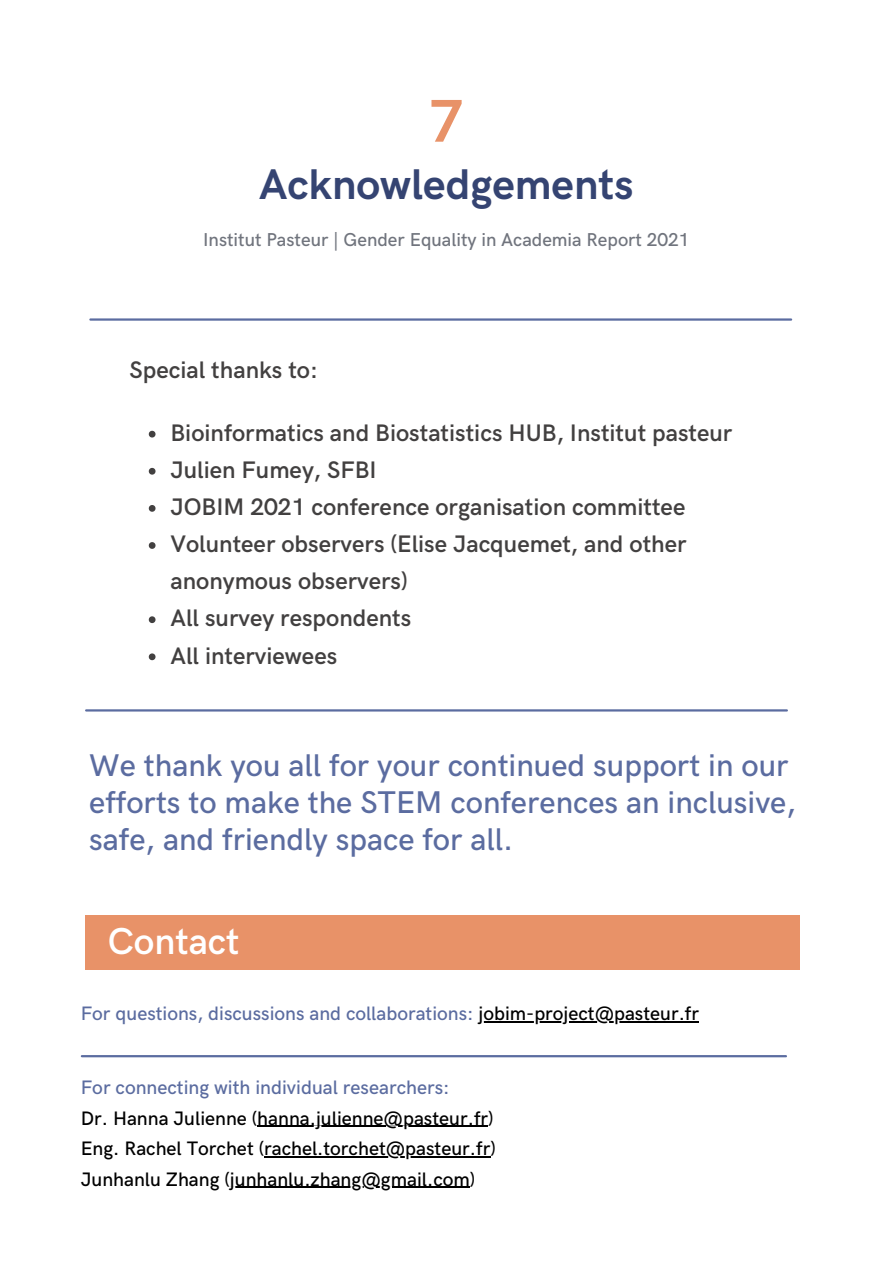
<style>
.page{position:relative;width:893px;height:1264px;background:#fff}
.page>*{position:absolute;margin:0;border:0;box-sizing:border-box;transform-origin:0 0}
.t1{font:700 60.45px "HK Grotesk";color:#e89268}
.t2{font:700 43.05px "HK Grotesk";color:#354472}
.t3{font:600 37.5px "HK Grotesk";color:#fff}
.t4{font:500 31.5px/37px "HK Grotesk";color:#5b6ca0}
.t5{font:600 24px/37px "HK Grotesk";color:#424040}
.t6{font:500 19.5px "HK Grotesk";color:#000}
.t7{font:500 19.5px "HK Grotesk";color:#5b6ca0}
.t8{font:500 18.75px "HK Grotesk";color:#70747d}
.s1{color:#000}
</style>
<div class="page">
<div style="left:85px;top:915px;width:714px;height:54px;background:#e89268"></div>
<svg style="left:149px;top:431px;width:6px;height:6px"></svg>
<svg style="left:149px;top:468px;width:6px;height:6px"></svg>
<svg style="left:149px;top:505px;width:6px;height:7px"></svg>
<svg style="left:149px;top:542px;width:6px;height:7px"></svg>
<svg style="left:149px;top:616px;width:6px;height:7px"></svg>
<svg style="left:149px;top:653px;width:6px;height:7px"></svg>
<hr style="left:478px;top:1021px;width:221px;height:1px;background:#000">
<hr style="left:86px;top:709px;width:700px;height:2px;background:#5b6ca0">
<hr style="left:90px;top:318px;width:701px;height:3px;background:#5b6ca0">
<hr style="left:82px;top:1055px;width:703px;height:2px;background:#5b6ca0">
<hr style="left:257px;top:1125px;width:231px;height:1px;background:#000">
<hr style="left:264px;top:1156px;width:226px;height:1px;background:#000">
<hr style="left:230px;top:1186px;width:240px;height:1px;background:#000">
<p class="t1" style="left:429px;top:87px;width:37px">7</p>
<p class="t2" style="left:259px;top:160px;width:376px">Acknowledgements</p>
<p class="t8" style="left:203px;top:229px;width:488px">Institut Pasteur | Gender Equality in Academia Report 2021</p>
<p class="t5" style="left:130px;top:352px;width:190px">Special thanks to:</p>
<p class="t5" style="left:170px;top:415px;width:563px">Bioinformatics and Biostatistics HUB, Institut pasteur</p>
<p class="t5" style="left:170px;top:452px;width:208px">Julien Fumey, SFBI</p>
<p class="t5" style="left:170px;top:489px;width:516px">JOBIM 2021 conference organisation committee</p>
<p class="t5" style="left:170px;top:526px;width:517px">Volunteer observers (Elise Jacquemet, and other anonymous observers)</p>
<p class="t5" style="left:170px;top:600px;width:242px">All survey respondents</p>
<p class="t5" style="left:170px;top:638px;width:168px">All interviewees</p>
<p class="t4" style="left:89px;top:748px;width:708px">We thank you all for your continued support in our efforts to make the STEM conferences an inclusive, safe, and friendly space for all.</p>
<p class="t3" style="left:108px;top:920px;width:133px">Contact</p>
<p class="t7" style="left:81px;top:1002px;width:619px">For questions, discussions and collaborations: <span class="s1">jobim-project@pasteur.fr</span></p>
<p class="t7" style="left:81px;top:1076px;width:370px">For connecting with individual researchers:</p>
<p class="t6" style="left:81px;top:1107px;width:414px">Dr. Hanna Julienne (hanna.julienne@pasteur.fr)</p>
<p class="t6" style="left:81px;top:1137px;width:416px">Eng. Rachel Torchet (rachel.torchet@pasteur.fr)</p>
<p class="t6" style="left:81px;top:1167px;width:396px">Junhanlu Zhang (junhanlu.zhang@gmail.com)</p>
</div>
